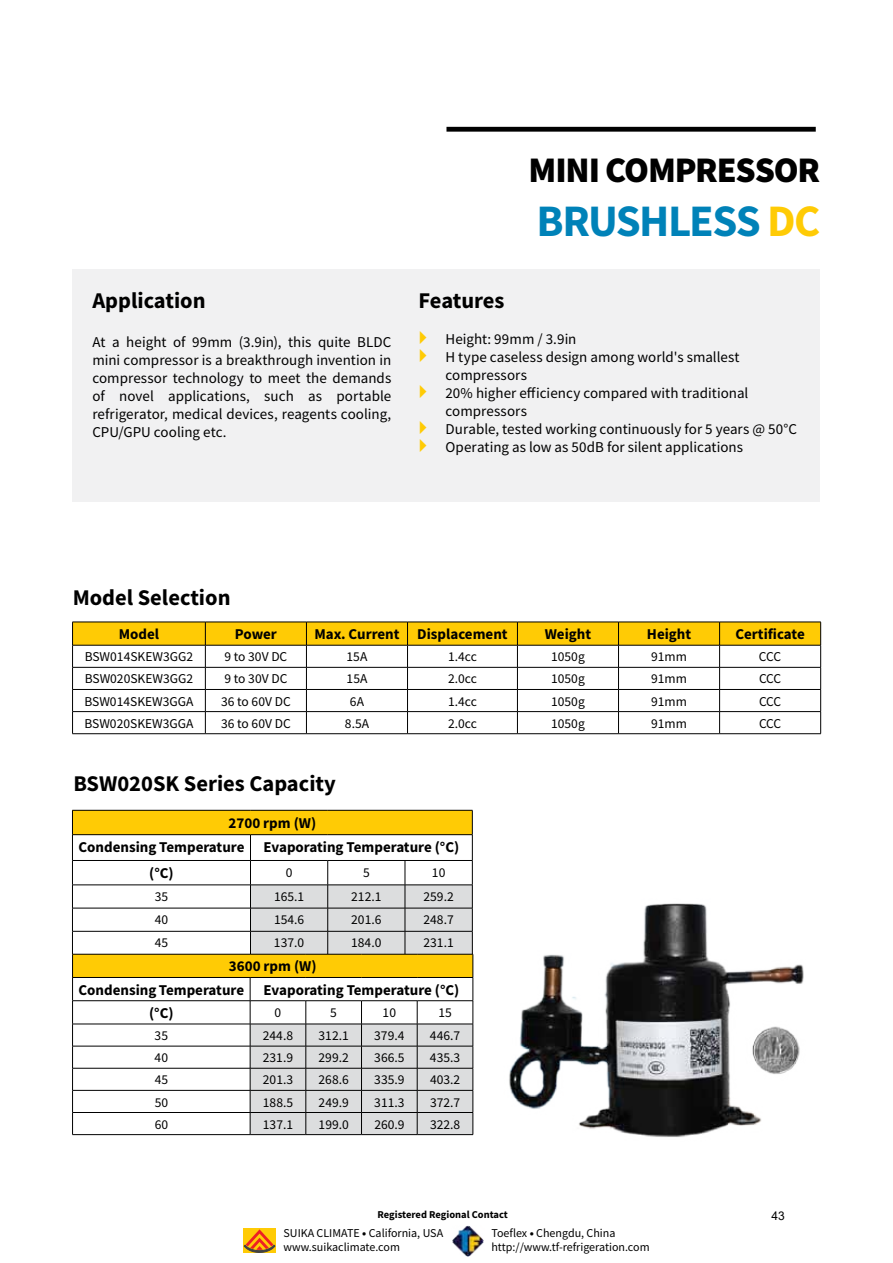
<style>
.page{position:relative;width:893px;height:1263px;background:#fff}
.page>*{position:absolute;margin:0;border:0;box-sizing:border-box;transform-origin:0 0}
.t1{font:700 45px "Source Sans Pro";letter-spacing:-.035em;color:#0082b8}
.t2{font:900 36px "Source Sans Pro";letter-spacing:-.035em;color:#000}
.t3{font:700 22.5px "Source Sans Pro";color:#000}
.t4{font:15px/18px "Source Sans Pro";letter-spacing:.005em;color:#000}
.t5{font:700 15px/24.5px "Source Sans Pro";color:#000}
.t6{font:13.5px "Source Sans Pro";color:#000}
.t7{font:12px/14.4px "Source Sans Pro";color:#000}
.t8{font:12px "Arial";color:#000}
.t9{font:700 10.5px "Source Sans Pro";color:#000}
.s1{color:#ffcb05}
.s2{font-weight:700}
</style>
<div class="page">
<img style="left:452px;top:1225px;width:32px;height:32px">
<div style="left:243px;top:1228px;width:33px;height:24px;background:#ffcb05"></div>
<svg style="left:243px;top:1229px;width:32px;height:23px"></svg>
<div style="left:72px;top:270px;width:747px;height:232px;background:#f1f1f2"></div>
<div style="left:446px;top:127px;width:370px;height:5px;background:#000"></div>
<svg style="left:72px;top:622px;width:749px;height:111px"></svg>
<hr style="left:72px;top:733px;width:133px;height:1px;background:#000">
<hr style="left:205px;top:733px;width:101px;height:1px;background:#000">
<hr style="left:306px;top:733px;width:101px;height:1px;background:#000">
<hr style="left:407px;top:733px;width:110px;height:1px;background:#000">
<hr style="left:517px;top:733px;width:101px;height:1px;background:#000">
<hr style="left:618px;top:733px;width:102px;height:1px;background:#000">
<hr style="left:720px;top:733px;width:101px;height:1px;background:#000">
<div style="left:72px;top:810px;width:400px;height:25px;background:#ffcb05"></div>
<hr style="left:72px;top:810px;width:178px;height:1px;background:#000">
<hr style="left:72px;top:834px;width:178px;height:1px;background:#000">
<hr style="left:72px;top:860px;width:178px;height:1px;background:#000">
<hr style="left:72px;top:885px;width:178px;height:1px;background:#000">
<hr style="left:72px;top:908px;width:178px;height:1px;background:#000">
<hr style="left:72px;top:931px;width:178px;height:1px;background:#000">
<div style="left:73px;top:954px;width:400px;height:23px;background:#ffcb05"></div>
<hr style="left:72px;top:954px;width:178px;height:1px;background:#000">
<hr style="left:72px;top:977px;width:178px;height:1px;background:#000">
<hr style="left:72px;top:1000px;width:178px;height:1px;background:#000">
<hr style="left:72px;top:1024px;width:178px;height:1px;background:#000">
<hr style="left:72px;top:1046px;width:178px;height:1px;background:#000">
<hr style="left:72px;top:1068px;width:178px;height:1px;background:#000">
<hr style="left:72px;top:1090px;width:178px;height:1px;background:#000">
<hr style="left:72px;top:1112px;width:178px;height:1px;background:#000">
<svg style="left:72px;top:810px;width:1px;height:324px"></svg>
<svg style="left:250px;top:810px;width:224px;height:324px"></svg>
<hr style="left:72px;top:1134px;width:178px;height:1px;background:#000">
<hr style="left:250px;top:1134px;width:56px;height:1px;background:#000">
<hr style="left:306px;top:1134px;width:55px;height:1px;background:#000">
<hr style="left:361px;top:1134px;width:56px;height:1px;background:#000">
<hr style="left:417px;top:1134px;width:56px;height:1px;background:#000">
<img style="left:509px;top:903px;width:295px;height:234px">
<h3 class="t3" style="left:92px;top:285px;width:115px">Application</h3>
<p class="t4" style="left:92px;top:333px;width:300px;text-align:justify">At a height of 99mm (3.9in), this quite BLDC mini compressor is a breakthrough invention in compressor technology to meet the demands of novel applications, such as portable refrigerator, medical devices, reagents cooling, CPU/GPU cooling etc.</p>
<h2 class="t2" style="left:529px;top:145px;width:293px">MINI COMPRESSOR</h2>
<h1 class="t1" style="left:536px;top:191px;width:285px">Brushless <span class="s1">DC</span></h1>
<h3 class="t3" style="left:418px;top:285px;width:87px">Features</h3>
<p class="t4" style="left:446px;top:330px;width:353px">Height: 99mm / 3.9in<br>H type caseless design among world's smallest compressors<br>20% higher efficiency compared with traditional compressors<br>Durable, tested working continuously for 5 years @ 50°C Operating as low as 50dB for silent applications</p>
<h3 class="t3" style="left:73px;top:582px;width:159px">Model Selection</h3>
<p class="t5" style="left:119px;top:622px;width:42px">Model</p>
<p class="t5" style="left:235px;top:622px;width:44px">Power</p>
<p class="t5" style="left:314px;top:622px;width:195px">Max. Current Displacement</p>
<p class="t5" style="left:545px;top:622px;width:48px">Weight</p>
<p class="t5" style="left:647px;top:622px;width:46px">Height</p>
<p class="t5" style="left:735px;top:622px;width:71px">Certificate</p>
<p class="t6" style="left:85px;top:648px;width:110px">BSW014SKEW3GG2</p>
<p class="t6" style="left:224px;top:648px;width:64px">9 to 30V DC</p>
<p class="t6" style="left:347px;top:648px;width:22px">15A</p>
<p class="t6" style="left:448px;top:648px;width:30px">1.4cc</p>
<p class="t6" style="left:551px;top:648px;width:35px">1050g</p>
<p class="t6" style="left:651px;top:648px;width:37px">91mm</p>
<p class="t6" style="left:759px;top:648px;width:24px">CCC</p>
<p class="t6" style="left:85px;top:670px;width:110px">BSW020SKEW3GG2</p>
<p class="t6" style="left:224px;top:670px;width:64px">9 to 30V DC</p>
<p class="t6" style="left:347px;top:670px;width:22px">15A</p>
<p class="t6" style="left:448px;top:670px;width:30px">2.0cc</p>
<p class="t6" style="left:551px;top:670px;width:35px">1050g</p>
<p class="t6" style="left:651px;top:670px;width:37px">91mm</p>
<p class="t6" style="left:759px;top:670px;width:24px">CCC</p>
<p class="t6" style="left:84px;top:692px;width:111px">BSW014SKEW3GGA</p>
<p class="t6" style="left:221px;top:692px;width:71px">36 to 60V DC</p>
<p class="t6" style="left:350px;top:692px;width:16px">6A</p>
<p class="t6" style="left:448px;top:692px;width:30px">1.4cc</p>
<p class="t6" style="left:551px;top:692px;width:35px">1050g</p>
<p class="t6" style="left:651px;top:692px;width:37px">91mm</p>
<p class="t6" style="left:759px;top:692px;width:24px">CCC</p>
<p class="t6" style="left:84px;top:715px;width:111px">BSW020SKEW3GGA</p>
<p class="t6" style="left:221px;top:715px;width:71px">36 to 60V DC</p>
<p class="t6" style="left:345px;top:715px;width:26px">8.5A</p>
<p class="t6" style="left:448px;top:715px;width:30px">2.0cc</p>
<p class="t6" style="left:551px;top:715px;width:35px">1050g</p>
<p class="t6" style="left:651px;top:715px;width:37px">91mm</p>
<p class="t6" style="left:759px;top:715px;width:24px">CCC</p>
<h3 class="t3" style="left:73px;top:768px;width:264px">BSW020SK Series Capacity</h3>
<p class="t5" style="left:78px;top:810px;width:239px;text-indent:150px">2700 rpm (W)<br>Condensing Temperature</p>
<p class="t5" style="left:263px;top:834px;width:197px">Evaporating Temperature (°C)</p>
<p class="t5" style="left:149px;top:860px;width:26px">(°C)</p>
<p class="t6" style="left:286px;top:863px;width:8px">0</p>
<p class="t6" style="left:363px;top:863px;width:8px">5</p>
<p class="t6" style="left:432px;top:863px;width:15px">10</p>
<p class="t6" style="left:155px;top:888px;width:15px">35</p>
<p class="t6" style="left:274px;top:888px;width:32px">165.1</p>
<p class="t6" style="left:351px;top:888px;width:32px">212.1</p>
<p class="t6" style="left:424px;top:888px;width:32px">259.2</p>
<p class="t6" style="left:155px;top:911px;width:15px">40</p>
<p class="t6" style="left:274px;top:911px;width:32px">154.6</p>
<p class="t6" style="left:351px;top:911px;width:32px">201.6</p>
<p class="t6" style="left:424px;top:911px;width:32px">248.7</p>
<p class="t6" style="left:155px;top:934px;width:15px">45</p>
<p class="t6" style="left:274px;top:934px;width:32px">137.0</p>
<p class="t6" style="left:351px;top:934px;width:32px">184.0</p>
<p class="t6" style="left:423px;top:934px;width:32px">231.1</p>
<p class="t5" style="left:79px;top:955px;width:239px;line-height:23.2px;text-indent:150px">3600 rpm (W)<br>Condensing Temperature</p>
<p class="t5" style="left:264px;top:977px;width:197px">Evaporating Temperature (°C)</p>
<p class="t5" style="left:149px;top:1000px;width:26px">(°C)</p>
<p class="t6" style="left:275px;top:1004px;width:8px">0</p>
<p class="t6" style="left:330px;top:1004px;width:8px">5</p>
<p class="t6" style="left:383px;top:1004px;width:15px">10</p>
<p class="t6" style="left:438px;top:1004px;width:15px">15</p>
<p class="t6" style="left:155px;top:1027px;width:15px">35</p>
<p class="t6" style="left:263px;top:1027px;width:32px">244.8</p>
<p class="t6" style="left:319px;top:1027px;width:32px">312.1</p>
<p class="t6" style="left:374px;top:1027px;width:32px">379.4</p>
<p class="t6" style="left:430px;top:1027px;width:32px">446.7</p>
<p class="t6" style="left:155px;top:1049px;width:15px">40</p>
<p class="t6" style="left:263px;top:1049px;width:32px">231.9</p>
<p class="t6" style="left:319px;top:1049px;width:32px">299.2</p>
<p class="t6" style="left:374px;top:1049px;width:32px">366.5</p>
<p class="t6" style="left:430px;top:1049px;width:32px">435.3</p>
<p class="t6" style="left:155px;top:1071px;width:15px">45</p>
<p class="t6" style="left:263px;top:1071px;width:32px">201.3</p>
<p class="t6" style="left:319px;top:1071px;width:32px">268.6</p>
<p class="t6" style="left:374px;top:1071px;width:32px">335.9</p>
<p class="t6" style="left:430px;top:1071px;width:32px">403.2</p>
<p class="t6" style="left:155px;top:1093px;width:15px">50</p>
<p class="t6" style="left:263px;top:1093px;width:32px">188.5</p>
<p class="t6" style="left:319px;top:1093px;width:32px">249.9</p>
<p class="t6" style="left:374px;top:1093px;width:32px">311.3</p>
<p class="t6" style="left:430px;top:1093px;width:32px">372.7</p>
<p class="t6" style="left:155px;top:1115px;width:15px">60</p>
<p class="t6" style="left:263px;top:1115px;width:32px">137.1</p>
<p class="t6" style="left:319px;top:1115px;width:32px">199.0</p>
<p class="t6" style="left:374px;top:1115px;width:32px">260.9</p>
<p class="t6" style="left:430px;top:1115px;width:32px">322.8</p>
<p class="t9" style="left:378px;top:1207px;width:132px">Registered Regional Contact</p>
<p class="t7" style="left:284px;top:1226px;width:161px">SUIKA CLIMATE <span class="s2">•</span> California, USA www.suikaclimate.com</p>
<p class="t7" style="left:491px;top:1226px;width:160px">Toeflex <span class="s2">•</span> Chengdu, China http://www.tf-refrigeration.com</p>
<p class="t8" style="left:772px;top:1207px;width:15px">43</p>
</div>
